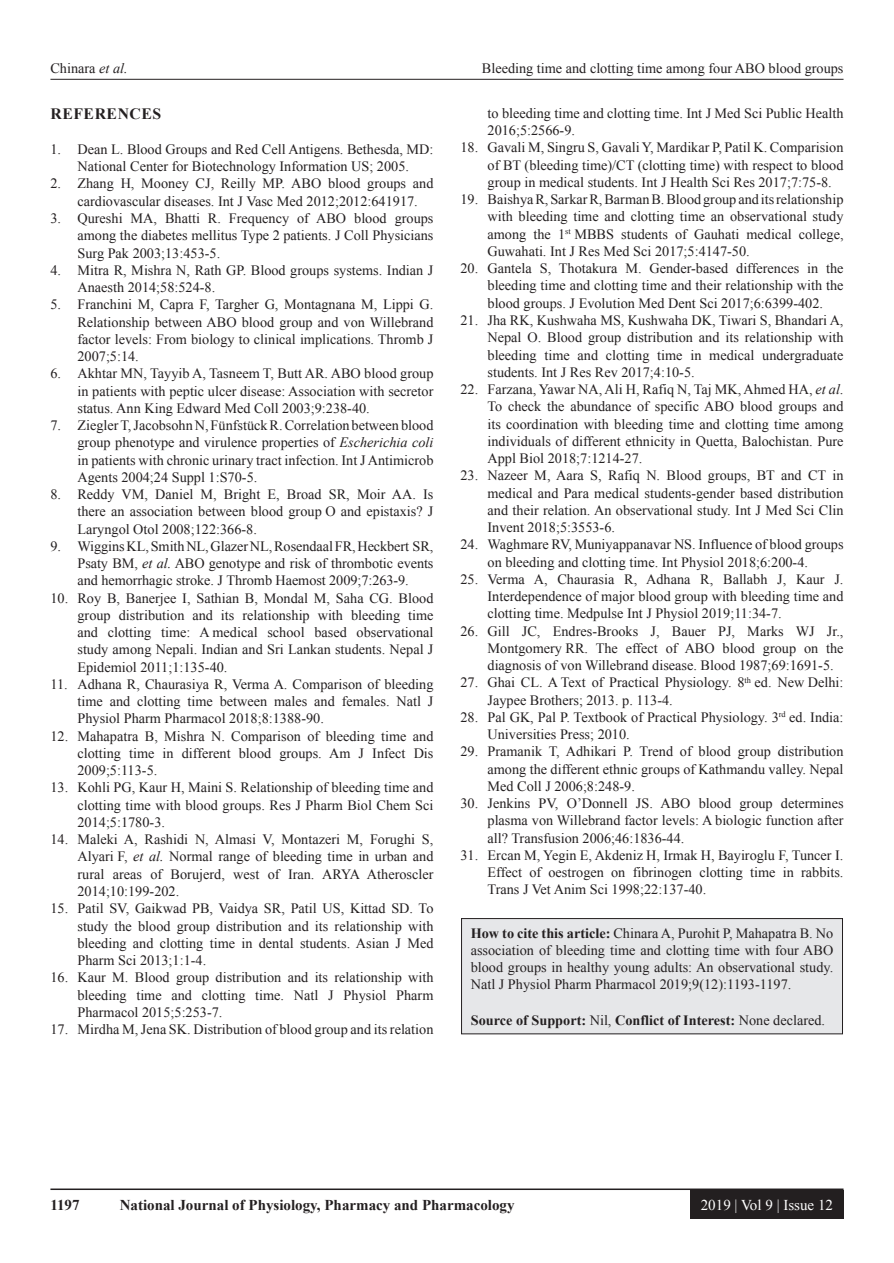
<style>
.page{position:relative;width:894px;height:1263px;background:#fff}
.page>*{position:absolute;margin:0;border:0;box-sizing:border-box;transform-origin:0 0}
.t1{font:700 15.75px "Times New Roman";letter-spacing:.035em;color:#231f20}
.t2{font:700 15px "Times New Roman";color:#231f20}
.t3{font:15px "Times New Roman";color:#fff}
.REF{font:14.25px/17.2px "Times New Roman";color:#231f20;text-align:justify}
.HTC{font:14.25px/17.2px "Times New Roman";color:#231f20;text-align:justify}
.HTC-2{font:700 14.25px "Times New Roman";color:#231f20}
.s1{font-style:italic}
.s2{font-weight:700}
.s3{font-weight:400}
</style>
<div class="page">
<hr style="left:50px;top:79px;width:793px;height:1px;background:#231f20">
<hr style="left:50px;top:1188px;width:793px;height:2px;background:#231f20">
<div style="left:690px;top:1190px;width:153px;height:28px;background:#231f20"></div>
<div style="left:461px;top:918px;width:381px;height:115px;background:#e6e7e9"></div>
<div style="left:461px;top:918px;width:381px;height:116px;border:1px solid #231f20"></div>
<p class="REF" style="left:50px;top:59px;width:79px">Chinara <span class="s1">et al.</span></p>
<p class="REF" style="left:481px;top:59px;width:363px">Bleeding time and clotting time among four ABO blood groups</p>
<h1 class="t1" style="left:50px;top:102px;width:112px">REFERENCES</h1>
<p class="REF" style="left:50px;top:140px;width:384px;text-align:center">1. Dean L. Blood Groups and Red Cell Antigens. Bethesda, MD:<br>National Center for Biotechnology Information US; 2005.</p>
<p class="REF" style="left:77px;top:175px;width:357px;text-indent:-27px">2. Zhang H, Mooney CJ, Reilly MP. ABO blood groups and cardiovascular diseases. Int J Vasc Med 2012;2012:641917.</p>
<p class="REF" style="left:77px;top:209px;width:357px;text-indent:-27px">3. Qureshi MA, Bhatti R. Frequency of ABO blood groups among the diabetes mellitus Type 2 patients. J Coll Physicians Surg Pak 2003;13:453-5.</p>
<p class="REF" style="left:77px;top:261px;width:357px;text-indent:-27px">4. Mitra R, Mishra N, Rath GP. Blood groups systems. Indian J<br>Anaesth 2014;58:524-8.</p>
<p class="REF" style="left:77px;top:295px;width:357px;text-indent:-27px">5. Franchini M, Capra F, Targher G, Montagnana M, Lippi G.<br>Relationship between ABO blood group and von Willebrand factor levels: From biology to clinical implications. Thromb J 2007;5:14.</p>
<p class="REF" style="left:77px;top:364px;width:357px;text-indent:-27px">6. Akhtar MN, Tayyib A, Tasneem T, Butt AR. ABO blood group in patients with peptic ulcer disease: Association with secretor status. Ann King Edward Med Coll 2003;9:238-40.</p>
<p class="REF" style="left:77px;top:416px;width:357px;text-indent:-27px">7. Ziegler T, Jacobsohn N, Fünfstück R. Correlation between blood group phenotype and virulence properties of <span class="s1">Escherichia coli </span>in patients with chronic urinary tract infection. Int J Antimicrob Agents 2004;24 Suppl 1:S70-5.</p>
<p class="REF" style="left:77px;top:485px;width:357px;text-indent:-27px">8. Reddy VM, Daniel M, Bright E, Broad SR, Moir AA. Is there an association between blood group O and epistaxis? J Laryngol Otol 2008;122:366-8.</p>
<p class="REF" style="left:77px;top:537px;width:357px;text-indent:-27px">9. Wiggins KL, Smith NL, Glazer NL, Rosendaal FR, Heckbert SR, Psaty BM, <span class="s1">et al.</span> ABO genotype and risk of thrombotic events and hemorrhagic stroke. J Thromb Haemost 2009;7:263-9.</p>
<p class="REF" style="left:77px;top:589px;width:357px;text-indent:-27px">10. Roy B, Banerjee I, Sathian B, Mondal M, Saha CG. Blood group distribution and its relationship with bleeding time and clotting time: A medical school based observational study among Nepali. Indian and Sri Lankan students. Nepal J Epidemiol 2011;1:135-40.</p>
<p class="REF" style="left:77px;top:675px;width:357px;text-indent:-27px">11. Adhana R, Chaurasiya R, Verma A. Comparison of bleeding time and clotting time between males and females. Natl J Physiol Pharm Pharmacol 2018;8:1388-90.</p>
<p class="REF" style="left:77px;top:727px;width:357px;text-indent:-27px">12. Mahapatra B, Mishra N. Comparison of bleeding time and clotting time in different blood groups. Am J Infect Dis 2009;5:113-5.</p>
<p class="REF" style="left:77px;top:778px;width:357px;text-indent:-27px">13. Kohli PG, Kaur H, Maini S. Relationship of bleeding time and clotting time with blood groups. Res J Pharm Biol Chem Sci 2014;5:1780-3.</p>
<p class="REF" style="left:77px;top:830px;width:357px;text-indent:-27px">14. Maleki A, Rashidi N, Almasi V, Montazeri M, Forughi S, Alyari F, <span class="s1">et al.</span> Normal range of bleeding time in urban and rural areas of Borujerd, west of Iran. ARYA Atheroscler 2014;10:199-202.</p>
<p class="REF" style="left:77px;top:899px;width:357px;text-indent:-27px">15. Patil SV, Gaikwad PB, Vaidya SR, Patil US, Kittad SD. To study the blood group distribution and its relationship with bleeding and clotting time in dental students. Asian J Med Pharm Sci 2013;1:1-4.</p>
<p class="REF" style="left:77px;top:968px;width:357px;text-indent:-27px">16. Kaur M. Blood group distribution and its relationship with bleeding time and clotting time. Natl J Physiol Pharm Pharmacol 2015;5:253-7.</p>
<p class="REF" style="left:50px;top:1020px;width:384px">17. Mirdha M, Jena SK. Distribution of blood group and its relation</p>
<p class="REF" style="left:487px;top:104px;width:357px">to bleeding time and clotting time. Int J Med Sci Public Health<br>2016;5:2566-9.</p>
<p class="REF" style="left:487px;top:139px;width:357px;text-indent:-27px">18. Gavali M, Singru S, Gavali Y, Mardikar P, Patil K. Comparision of BT (bleeding time)/CT (clotting time) with respect to blood group in medical students. Int J Health Sci Res 2017;7:75-8.</p>
<p class="REF" style="left:487px;top:190px;width:357px;text-indent:-27px">19. Baishya R, Sarkar R, Barman B. Blood group and its relationship with bleeding time and clotting time an observational study among the 1<sup>st</sup> MBBS students of Gauhati medical college, Guwahati. Int J Res Med Sci 2017;5:4147-50.</p>
<p class="REF" style="left:487px;top:259px;width:357px;text-indent:-27px">20. Gantela S, Thotakura M. Gender-based differences in the bleeding time and clotting time and their relationship with the blood groups. J Evolution Med Dent Sci 2017;6:6399-402.</p>
<p class="REF" style="left:487px;top:311px;width:357px;text-indent:-27px">21. Jha RK, Kushwaha MS, Kushwaha DK, Tiwari S, Bhandari A, Nepal O. Blood group distribution and its relationship with bleeding time and clotting time in medical undergraduate students. Int J Res Rev 2017;4:10-5.</p>
<p class="REF" style="left:487px;top:380px;width:357px;text-indent:-27px">22. Farzana, Yawar NA, Ali H, Rafiq N, Taj MK, Ahmed HA, <span class="s1">et al</span>.<br>To check the abundance of specific ABO blood groups and its coordination with bleeding time and clotting time among individuals of different ethnicity in Quetta, Balochistan. Pure Appl Biol 2018;7:1214-27.</p>
<p class="REF" style="left:487px;top:466px;width:357px;text-indent:-27px">23. Nazeer M, Aara S, Rafiq N. Blood groups, BT and CT in medical and Para medical students-gender based distribution and their relation. An observational study. Int J Med Sci Clin Invent 2018;5:3553-6.</p>
<p class="REF" style="left:460px;top:535px;width:384px;text-align:center">24. Waghmare RV, Muniyappanavar NS. Influence of blood groups on bleeding and clotting time. Int Physiol 2018;6:200-4.</p>
<p class="REF" style="left:487px;top:570px;width:357px;text-indent:-27px">25. Verma A, Chaurasia R, Adhana R, Ballabh J, Kaur J.<br>Interdependence of major blood group with bleeding time and clotting time. Medpulse Int J Physiol 2019;11:34-7.</p>
<p class="REF" style="left:487px;top:622px;width:357px;text-indent:-27px">26. Gill JC, Endres-Brooks J, Bauer PJ, Marks WJ Jr., Montgomery RR. The effect of ABO blood group on the diagnosis of von Willebrand disease. Blood 1987;69:1691-5.</p>
<p class="REF" style="left:487px;top:673px;width:357px;text-indent:-27px">27. Ghai CL. A Text of Practical Physiology. 8<sup>th</sup> ed. New Delhi:<br>Jaypee Brothers; 2013. p. 113-4.</p>
<p class="REF" style="left:487px;top:708px;width:357px;text-indent:-27px">28. Pal GK, Pal P. Textbook of Practical Physiology. 3<sup>rd</sup> ed. India:<br>Universities Press; 2010.</p>
<p class="REF" style="left:487px;top:742px;width:357px;text-indent:-27px">29. Pramanik T, Adhikari P. Trend of blood group distribution among the different ethnic groups of Kathmandu valley. Nepal Med Coll J 2006;8:248-9.</p>
<p class="REF" style="left:487px;top:794px;width:357px;text-indent:-27px">30. Jenkins PV, O’Donnell JS. ABO blood group determines plasma von Willebrand factor levels: A biologic function after all? Transfusion 2006;46:1836-44.</p>
<p class="REF" style="left:487px;top:846px;width:357px;text-indent:-27px">31. Ercan M, Yegin E, Akdeniz H, Irmak H, Bayiroglu F, Tuncer I.<br>Effect of oestrogen on fibrinogen clotting time in rabbits.<br>Trans J Vet Anim Sci 1998;22:137-40.</p>
<p class="HTC" style="left:470px;top:923px;width:364px"><span class="s2">How to cite this article:</span> Chinara A, Purohit P, Mahapatra B. No association of bleeding time and clotting time with four ABO blood groups in healthy young adults: An observational study.<br>Natl J Physiol Pharm Pharmacol 2019;9(12):1193-1197.</p>
<p class="HTC-2" style="left:470px;top:1009px;width:356px">Source of Support: <span class="s3">Nil,</span> Conflict of Interest: <span class="s3">None declared.</span></p>
<p class="t2" style="left:50px;top:1194px;width:31px">1197</p>
<p class="t2" style="left:120px;top:1194px;width:396px">National Journal of Physiology, Pharmacy and Pharmacology</p>
<p class="t3" style="left:700px;top:1193px;width:134px">2019 | Vol 9 | Issue 12</p>
</div>
